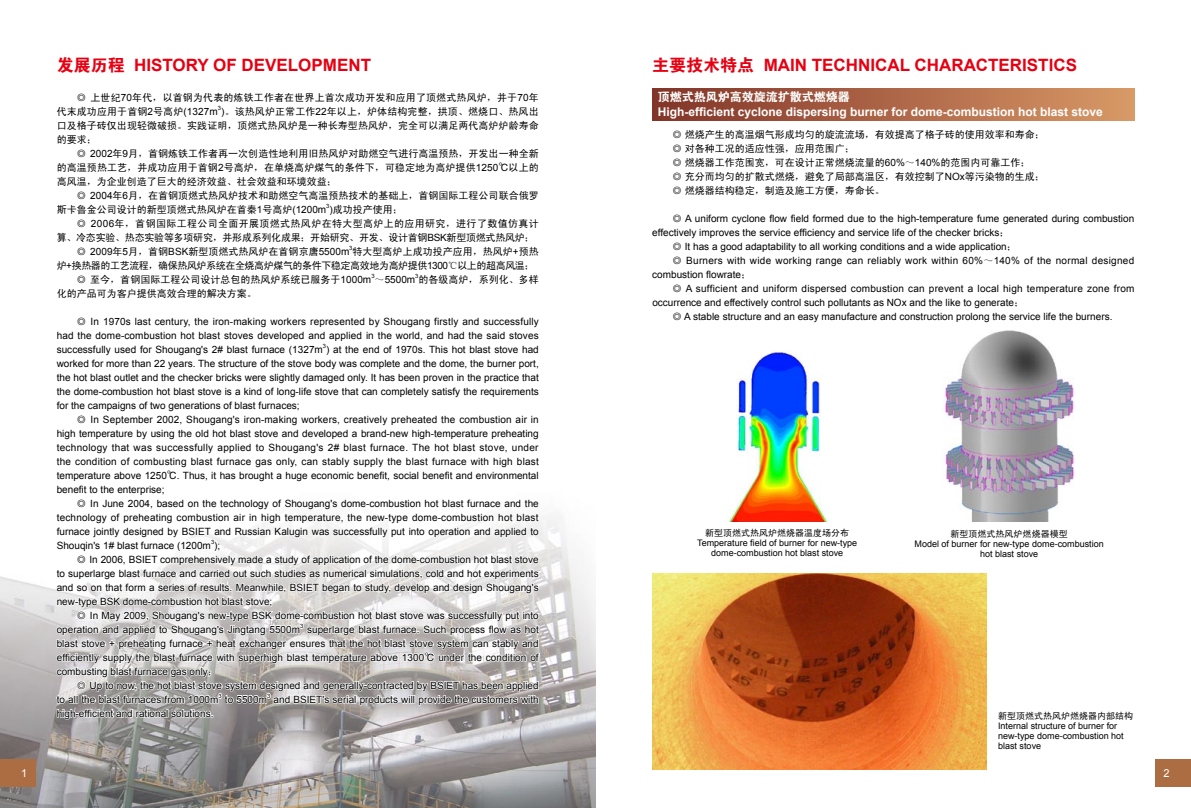
<style>
.page{position:relative;width:1191px;height:808px;background:#fff}
.page>*{position:absolute;margin:0;border:0;box-sizing:border-box;transform-origin:0 0}
.t1{font:700 17px "Arial";color:#e60012}
.t2{font:700 12px "Arial";color:#fff}
.t3{font:12px "FZDHTJW GB1 0";color:#fff}
.t4{font:11px "Arial";color:#fff}
.t5{font:10px/14px "Arial";color:#000;text-align:justify}
.t6{font:10px/14px "Sim Hei";color:#000}
.t7{font:10px "Arial";letter-spacing:.025em;color:#000}
.t8{font:10px/14px "Sim Hei";letter-spacing:-.04em;color:#000}
.t9{font:10px "Sim Hei";letter-spacing:-.025em;color:#000}
.t10{font:10px "Sim Hei";letter-spacing:.035em;color:#000}
.t11{font:9px/10px "Arial";color:#000;text-align:center}
.t12{font:9px "Sim Hei";color:#000}
.t13{font:5.8px "Arial";color:#000}
.s1{font-family:"FZDHTJW GB1 0";font-weight:400}
.s2{font-family:"Arial"}
.s3{font-family:"FZHTJW GB1 0"}
.s4{font-family:"Sim Hei"}
</style>
<div class="page">
<img style="left:0;top:514px;width:595px;height:294px">
<div style="left:652px;top:89px;width:482px;height:31px;background:linear-gradient(to right,#813428,#d89966)"></div>
<div style="left:0;top:759px;width:36px;height:28px;background:#ac6d42"></div>
<div style="left:1155px;top:759px;width:36px;height:28px;background:#ac6d42"></div>
<img style="left:652px;top:573px;width:334px;height:197px">
<img style="left:943px;top:331px;width:132px;height:191px">
<img style="left:726px;top:350px;width:102px;height:172px">
<svg style="left:54px;top:514px;width:488px;height:206px"></svg>
<h1 class="t1" style="left:57px;top:54px;width:316px"><span class="s1">发展历程</span> HISTORY OF DEVELOPMENT</h1>
<h1 class="t1" style="left:652px;top:54px;width:426px"><span class="s1">主要技术特点</span> MAIN TECHNICAL CHARACTERISTICS</h1>
<p class="t6" style="left:57px;top:90px;width:483px;text-align:right">◎ 上世纪<span class="s2">70</span>年代，以首钢为代表的炼铁工作者在世界上首次成功开发和应用了顶燃式热风炉，并于<span class="s2">70</span>年<br>代末成功应用于首钢<span class="s2">2</span>号高炉<span class="s2">(1327m )</span>。该热风炉正常工作<span class="s2">22</span>年以上，炉体结构完整，拱顶、燃烧口、热风出</p>
<p class="t13" style="left:218px;top:104px;width:5px">3</p>
<p class="t6" style="left:57px;top:118px;width:483px">口及格子砖仅出现轻微破损。实践证明，顶燃式热风炉是一种长寿型热风炉，完全可以满足两代高炉炉龄寿命的要求；</p>
<p class="t6" style="left:57px;top:146px;width:483px;text-align:justify;text-indent:20px">◎ <span class="s2">2002</span>年<span class="s2">9</span>月，首钢炼铁工作者再一次创造性地利用旧热风炉对助燃空气进行高温预热，开发出一种全新的高温预热工艺，并成功应用于首钢<span class="s2">2</span>号高炉，在单烧高炉煤气的条件下，可稳定地为高炉提供<span class="s2">1250</span><span class="s3">℃</span>以上的高风温，为企业创造了巨大的经济效益、社会效益和环境效益；</p>
<p class="t6" style="left:57px;top:188px;width:483px;text-indent:20px">◎ <span class="s2">2004</span>年<span class="s2">6</span>月，在首钢顶燃式热风炉技术和助燃空气高温预热技术的基础上，首钢国际工程公司联合俄罗斯卡鲁金公司设计的新型顶燃式热风炉在首秦<span class="s2">1</span>号高炉<span class="s2">(1200m )</span>成功投产使用；</p>
<p class="t13" style="left:326px;top:202px;width:5px">3</p>
<p class="t10" style="left:77px;top:218px;width:464px">◎ <span class="s2">2006</span>年，首钢国际工程公司全面开展顶燃式热风炉在特大型高炉上的应用研究，进行了数值仿真计</p>
<p class="t9" style="left:57px;top:232px;width:479px">算、冷态实验、热态实验等多项研究，并形成系列化成果；开始研究、开发、设计首钢<span class="s2">BSK</span>新型顶燃式热风炉；</p>
<p class="t6" style="left:77px;top:244px;width:464px">◎ <span class="s2">2009</span>年<span class="s2">5</span>月，首钢<span class="s2">BSK</span>新型顶燃式热风炉在首钢京唐<span class="s2">5500m</span> 特大型高炉上成功投产应用，热风炉<span class="s2">+</span>预热</p>
<p class="t13" style="left:349px;top:244px;width:5px">3</p>
<p class="t8" style="left:77px;top:258px;width:464px;text-indent:-20px">炉<span class="s2">+</span>换热器的工艺流程，确保热风炉系统在全烧高炉煤气的条件下稳定高效地为高炉提供<span class="s2">1300</span>℃以上的超高风温；◎ 至今，首钢国际工程公司设计总包的热风炉系统已服务于<span class="s2">1000m</span> ～<span class="s2">5500m</span> 的各级高炉，系列化、多样</p>
<p class="t13" style="left:371px;top:272px;width:5px">3</p>
<p class="t13" style="left:415px;top:272px;width:5px">3</p>
<p class="t6" style="left:57px;top:286px;width:202px">化的产品可为客户提供高效合理的解决方案。</p>
<p class="t5" style="left:57px;top:314px;width:483px;text-indent:20px"><span class="s4">◎</span> In 1970s last century, the iron-making workers represented by Shougang firstly and successfully had the dome-combustion hot blast stoves developed and applied in the world, and had the said stoves successfully used for Shougang's 2# blast furnace (1327m ) at the end of 1970s. This hot blast stove had</p>
<p class="t13" style="left:323px;top:342px;width:5px">3</p>
<p class="t5" style="left:57px;top:356px;width:483px">worked for more than 22 years. The structure of the stove body was complete and the dome, the burner port, the hot blast outlet and the checker bricks were slightly damaged only. It has been proven in the practice that the dome-combustion hot blast stove is a kind of long-life stove that can completely satisfy the requirements for the campaigns of two generations of blast furnaces;</p>
<p class="t5" style="left:57px;top:412px;width:483px;text-indent:20px"><span class="s4">◎</span> In September 2002, Shougang's iron-making workers, creatively preheated the combustion air in high temperature by using the old hot blast stove and developed a brand-new high-temperature preheating technology that was successfully applied to Shougang's 2# blast furnace. The hot blast stove, under the condition of combusting blast furnace gas only, can stably supply the blast furnace with high blast temperature above 1250<span class="s3">℃</span>. Thus, it has brought a huge economic benefit, social benefit and environmental benefit to the enterprise;</p>
<p class="t5" style="left:57px;top:496px;width:483px;text-indent:20px"><span class="s4">◎</span> In June 2004, based on the technology of Shougang's dome-combustion hot blast furnace and the technology of preheating combustion air in high temperature, the new-type dome-combustion hot blast furnace jointly designed by BSIET and Russian Kalugin was successfully put into operation and applied to Shouqin's 1# blast furnace (1200m );</p>
<p class="t13" style="left:211px;top:538px;width:5px">3</p>
<p class="t5" style="left:57px;top:552px;width:483px;text-indent:20px"><span class="s4">◎</span> In 2006, BSIET comprehensively made a study of application of the dome-combustion hot blast stove to superlarge blast furnace and carried out such studies as numerical simulations, cold and hot experiments and so on that form a series of results. Meanwhile, BSIET began to study, develop and design Shougang's new-type BSK dome-combustion hot blast stove;</p>
<p class="t5" style="left:57px;top:608px;width:483px;text-indent:20px"><span class="s4">◎</span> In May 2009, Shougang's new-type BSK dome-combustion hot blast stove was successfully put into operation and applied to Shougang's Jingtang 5500m</p>
<p class="t13" style="left:300px;top:622px;width:5px">3</p>
<p class="t5" style="left:57px;top:622px;width:483px;text-indent:250px">superlarge blast furnace. Such process flow as hot blast stove + preheating furnace + heat exchanger ensures that the hot blast stove system can stably and efficiently supply the blast furnace with superhigh blast temperature above 1300<span class="s3">℃</span> under the condition of combusting blast furnace gas only<span class="s4">；</span></p>
<p class="t5" style="left:57px;top:678px;width:483px;text-indent:20px"><span class="s4">◎</span> Up to now, the hot blast stove system designed and generally-contracted by BSIET has been applied to all the blast furnaces from 1000m</p>
<p class="t13" style="left:218px;top:692px;width:5px">3</p>
<p class="t5" style="left:225px;top:692px;width:44px">to 5500m</p>
<p class="t13" style="left:267px;top:692px;width:5px">3</p>
<p class="t5" style="left:273px;top:692px;width:267px">and BSIET's serial products will provide the customers with</p>
<p class="t5" style="left:57px;top:706px;width:158px">high-efficient and rational solutions.</p>
<p class="t3" style="left:658px;top:90px;width:193px">顶燃式热风炉高效旋流扩散式燃烧器</p>
<p class="t2" style="left:658px;top:104px;width:446px">High-efficient cyclone dispersing burner for dome-combustion hot blast stove</p>
<p class="t6" style="left:672px;top:127px;width:374px">◎ 燃烧产生的高温烟气形成均匀的旋流流场，有效提高了格子砖的使用效率和寿命；◎ 对各种工况的适应性强，应用范围广；<br>◎ 燃烧器工作范围宽，可在设计正常燃烧流量的<span class="s2">60%</span>～<span class="s2">140%</span>的范围内可靠工作；<br>◎ 充分而均匀的扩散式燃烧，避免了局部高温区，有效控制了<span class="s2">NOx</span>等污染物的生成；◎ 燃烧器结构稳定，制造及施工方便，寿命长。</p>
<p class="t5" style="left:672px;top:211px;width:464px"><span class="s4">◎</span> A uniform cyclone flow field formed due to the high-temperature fume generated during combustion</p>
<p class="t5" style="left:652px;top:225px;width:359px">effectively improves the service efficiency and service life of the checker bricks<span class="s4">；</span></p>
<p class="t5" style="left:672px;top:239px;width:346px"><span class="s4">◎</span> It has a good adaptability to all working conditions and a wide application<span class="s4">；</span></p>
<p class="t7" style="left:672px;top:254px;width:464px"><span class="s4">◎</span> Burners with wide working range can reliably work within 60%<span class="s4">～</span>140% of the normal designed</p>
<p class="t5" style="left:652px;top:267px;width:100px">combustion flowrate<span class="s4">；</span></p>
<p class="t7" style="left:672px;top:282px;width:464px"><span class="s4">◎</span> A sufficient and uniform dispersed combustion can prevent a local high temperature zone from</p>
<p class="t5" style="left:652px;top:295px;width:373px">occurrence and effectively control such pollutants as NOx and the like to generate<span class="s4">；</span></p>
<p class="t5" style="left:672px;top:309px;width:442px"><span class="s4">◎</span> A stable structure and an easy manufacture and construction prolong the service life the burners.</p>
<p class="t12" style="left:705px;top:528px;width:145px">新型顶燃式热风炉燃烧器温度场分布</p>
<p class="t11" style="left:697px;top:538px;width:162px">Temperature field of burner for new-type dome-combustion hot blast stove</p>
<p class="t12" style="left:950px;top:530px;width:119px">新型顶燃式热风炉燃烧器模型</p>
<p class="t11" style="left:914px;top:539px;width:191px">Model of burner for new-type dome-combustion hot blast stove</p>
<p class="t12" style="left:998px;top:711px;width:136px">新型顶燃式热风炉燃烧器内部结构</p>
<p class="t11" style="left:998px;top:721px;width:127px;text-align:left">Internal structure of burner for new-type dome-combustion hot blast stove</p>
<p class="t4" style="left:21px;top:766px;width:8px">1</p>
<p class="t4" style="left:1163px;top:766px;width:8px">2</p>
</div>
